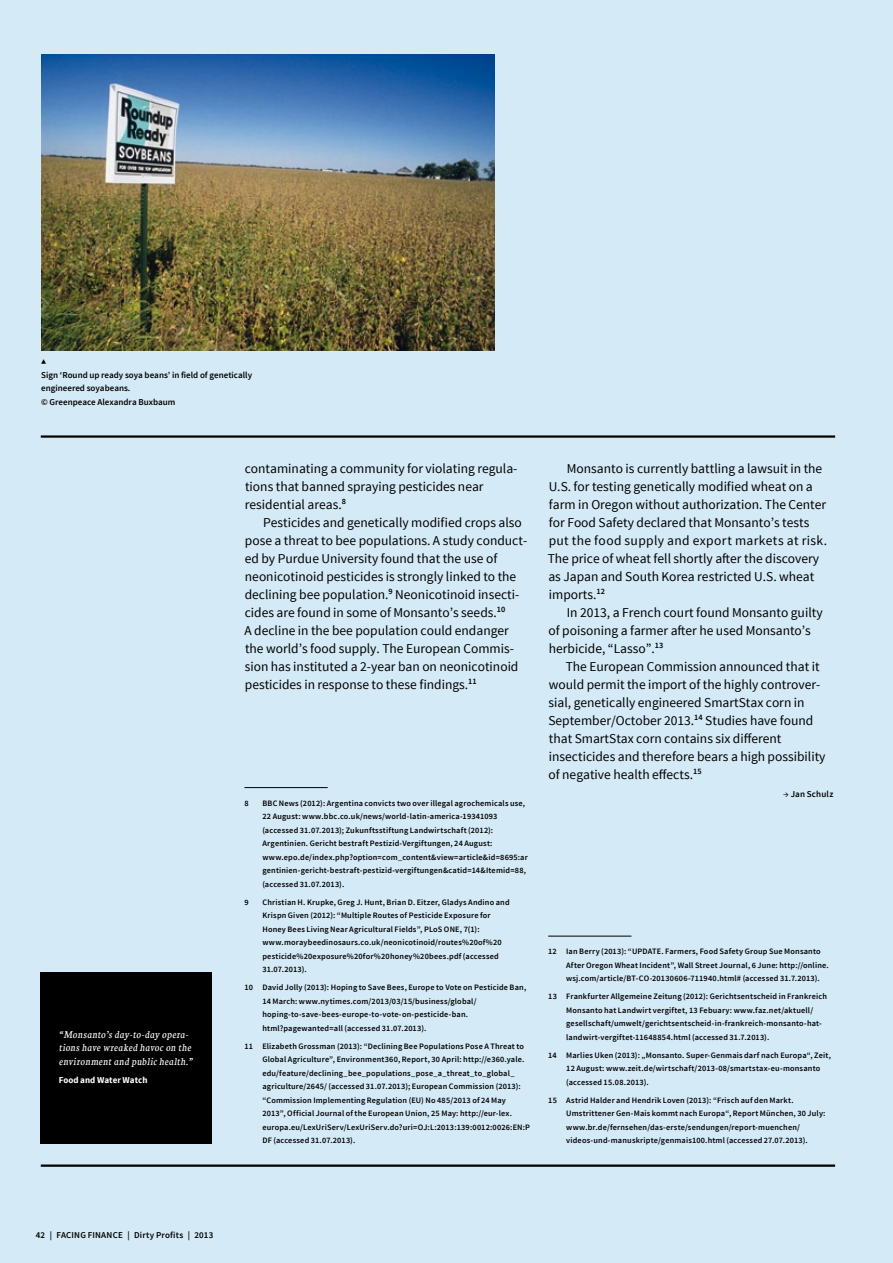
<style>
.page{position:relative;width:893px;height:1263px;background:#d4eaf7}
.page>*{position:absolute;margin:0;border:0;box-sizing:border-box;transform-origin:0 0}
.t1{font:13.5px/18px "Source Sans Pro";color:#000}
.t2{font:italic 11.25px/13.5px "Neuton";letter-spacing:.03em;color:#fff}
.t3{font:600 9px/13.5px "Source Sans Pro";color:#000}
.t4{font:600 9px "Source Sans Pro";letter-spacing:.02em;color:#000}
.t5{font:700 9px "Source Sans Pro";color:#fff}
.t6{font:9px "Source Sans Pro";color:#000}
.t7{font:600 8.25px/13.5px "Source Sans Pro";letter-spacing:.02em;color:#000}
.s1{font-weight:400}
</style>
<div class="page">
<img style="left:41px;top:54px;width:454px;height:297px">
<hr style="left:244px;top:787px;width:84px;height:1px;background:#000">
<hr style="left:548px;top:936px;width:83px;height:1px;background:#000">
<hr style="left:41px;top:1164px;width:794px;height:3px;background:#000">
<hr style="left:41px;top:435px;width:794px;height:3px;background:#000">
<div style="left:41px;top:972px;width:171px;height:171px;background:#000"></div>
<p class="t6" style="left:41px;top:356px;width:7px">▲</p>
<p class="t3" style="left:41px;top:368px;width:212px">Sign ‘Round up ready soya beans’ in field of genetically engineered soyabeans.<br>© Greenpeace Alexandra Buxbaum</p>
<h2 class="t2" style="left:59px;top:1026px;width:135px">“Monsanto’s day-to-day opera&shy;tions have wreaked havoc on the environment and public health.”</h2>
<p class="t5" style="left:59px;top:1074px;width:90px">Food and Water Watch</p>
<h1 class="t1" style="left:245px;top:459px;width:274px">contaminating a community for violating regula&shy;tions that banned spraying pesticides near residential areas.<sup>8</sup></h1>
<p class="t1" style="left:245px;top:513px;width:284px;text-indent:19px">Pesticides and genetically modified crops also pose a threat to bee populations. A study conduct&shy;ed by Purdue University found that the use of neonicotinoid pesticides is strongly linked to the declining bee population.<sup>9</sup> Neonicotinoid insecti&shy;cides are found in some of Monsanto’s seeds.<sup>10<br></sup>A decline in the bee population could endanger the world’s food supply. The European Commis&shy;sion has instituted a 2-year ban on neonicotinoid pesticides in response to these findings.<sup>11</sup></p>
<p class="t7" style="left:244px;top:796px;width:6px">8</p>
<p class="t7" style="left:262px;top:796px;width:267px">BBC News (2012): Argentina convicts two over illegal agrochemicals use, 22 August: www.bbc.co.uk/news/world-latin-america-19341093 (accessed 31.07.2013); Zukunftsstiftung Landwirtschaft (2012):<br>Argentinien. Gericht bestraft Pestizid-Vergiftungen, 24 August: www.epo.de/index.php?option=com_content&amp;view=article&amp;id=8695:ar gentinien-gericht-bestraft-pestizid-vergiftungen&amp;catid=14&amp;Itemid=88, (accessed 31.07.2013).</p>
<p class="t7" style="left:244px;top:895px;width:6px">9</p>
<p class="t7" style="left:262px;top:895px;width:249px">Christian H. Krupke, Greg J. Hunt, Brian D. Eitzer, Gladys Andino and Krispn Given (2012): “Multiple Routes of Pesticide Exposure for Honey Bees Living Near Agricultural Fields”, PLoS ONE, 7(1): www.moraybeedinosaurs.co.uk/neonicotinoid/routes%20of%20 pesticide%20exposure%20for%20honey%20bees.pdf (accessed 31.07.2013).</p>
<p class="t7" style="left:262px;top:981px;width:265px;text-indent:-18px">10 David Jolly (2013): Hoping to Save Bees, Europe to Vote on Pesticide Ban, 14 March: www.nytimes.com/2013/03/15/business/global/ hoping-to-save-bees-europe-to-vote-on-pesticide-ban. html?pagewanted=all (accessed 31.07.2013).</p>
<p class="t7" style="left:262px;top:1039px;width:269px;text-indent:-18px">11 Elizabeth Grossman (2013): “Declining Bee Populations Pose A Threat to Global Agriculture”, Environment360, Report, 30 April: http://e360.yale. edu/feature/declining_bee_populations_pose_a_threat_to_global_ agriculture/2645/ (accessed 31.07.2013); European Commission (2013): “Commission Implementing Regulation (EU) No 485/2013 of 24 May 2013”, Official Journal of the European Union, 25 May: http://eur-lex. europa.eu/LexUriServ/LexUriServ.do?uri=OJ:L:2013:139:0012:0026:EN:P DF (accessed 31.07.2013).</p>
<p class="t1" style="left:548px;top:459px;width:281px;text-indent:19px">Monsanto is currently battling a lawsuit in the U.S. for testing genetically modified wheat on a farm in Oregon without authorization. The Center for Food Safety declared that Monsanto’s tests put the food supply and export markets at risk.<br>The price of wheat fell shortly after the discovery as Japan and South Korea restricted U.S. wheat imports.<sup>12</sup></p>
<h1 class="t1" style="left:549px;top:603px;width:276px;text-indent:18px">In 2013, a French court found Monsanto guilty of poisoning a farmer after he used Monsanto’s herbicide, “Lasso”.<sup>13</sup></h1>
<p class="t1" style="left:548px;top:657px;width:279px;text-indent:17px">The European Commission announced that it would permit the import of the highly controver&shy;sial, genetically engineered SmartStax corn in September/October 2013.<sup>14</sup> Studies have found that SmartStax corn contains six different insecticides and therefore bears a high possibility of negative health effects.<sup>15</sup></p>
<p class="t4" style="left:783px;top:788px;width:52px"><span class="s1">→</span> Jan Schulz</p>
<p class="t7" style="left:566px;top:945px;width:264px;text-indent:-18px">12 Ian Berry (2013): “UPDATE. Farmers, Food Safety Group Sue Monsanto<br>After Oregon Wheat Incident”, Wall Street Journal, 6 June: http://online. wsj.com/article/BT-CO-20130606-711940.html# (accessed 31.7.2013).</p>
<p class="t7" style="left:566px;top:990px;width:262px;text-indent:-18px">13 Frankfurter Allgemeine Zeitung (2012): Gerichtsentscheid in Frankreich Monsanto hat Landwirt vergiftet, 13 Febuary: www.faz.net/aktuell/ gesellschaft/umwelt/gerichtsentscheid-in-frankreich-monsanto-hat&shy;landwirt-vergiftet-11648854.html (accessed 31.7.2013).</p>
<p class="t7" style="left:566px;top:1048px;width:266px;text-indent:-18px">14 Marlies Uken (2013): „Monsanto. Super-Genmais darf nach Europa“, Zeit,<br>12 August: www.zeit.de/wirtschaft/2013-08/smartstax-eu-monsanto (accessed 15.08.2013).</p>
<p class="t7" style="left:566px;top:1093px;width:261px;text-indent:-18px">15 Astrid Halder and Hendrik Loven (2013): “Frisch auf den Markt.<br>Umstrittener Gen-Mais kommt nach Europa“, Report München, 30 July: www.br.de/fernsehen/das-erste/sendungen/report-muenchen/ videos-und-manuskripte/genmais100.html (accessed 27.07.2013).</p>
<p class="t4" style="left:36px;top:1229px;width:179px">42 | FACING FINANCE | Dirty Profits | 2013</p>
</div>
